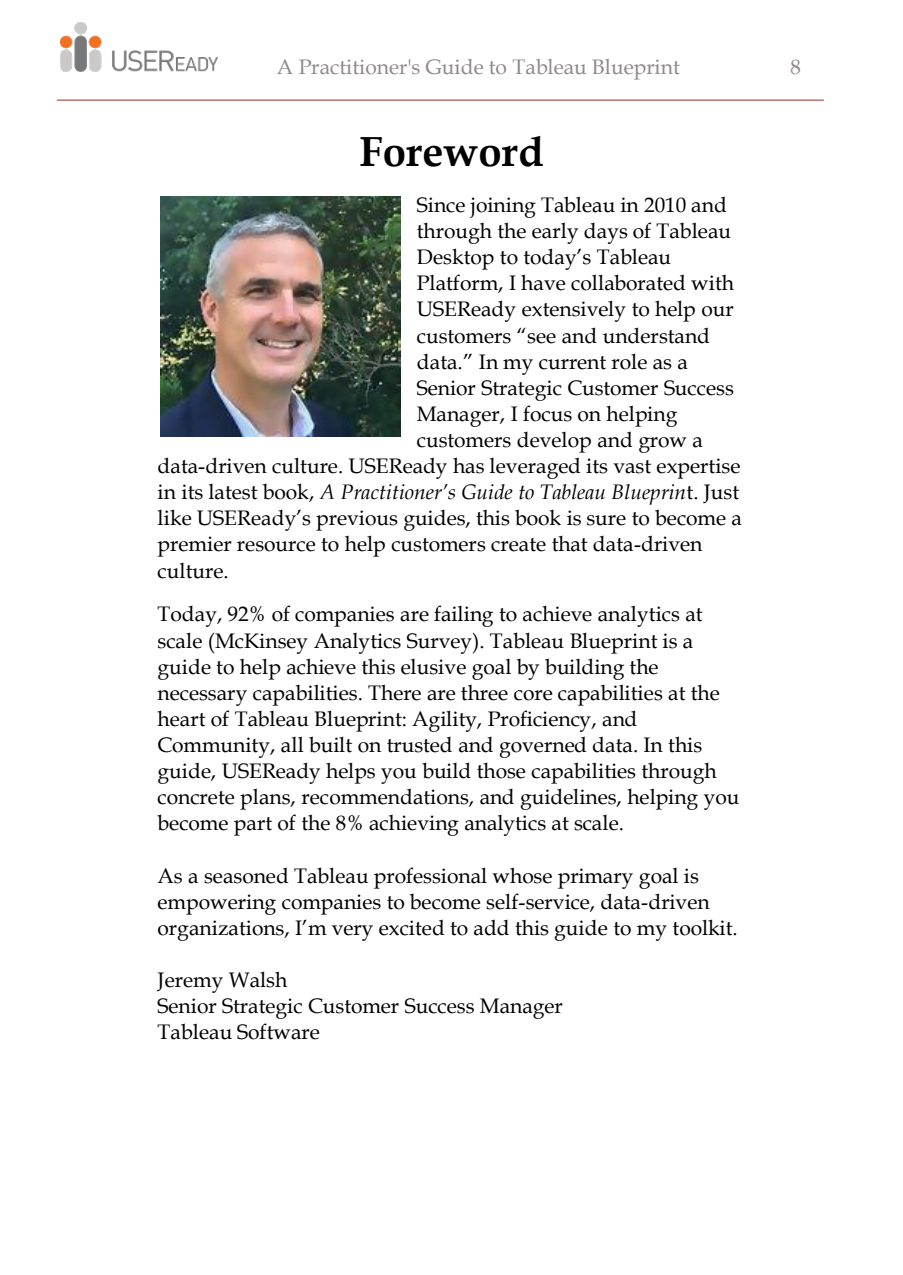
<style>
.page{position:relative;width:903px;height:1275px;background:#fff}
.page>*{position:absolute;margin:0;border:0;box-sizing:border-box;transform-origin:0 0}
.t1{font:700 42px "Book Antiqua";color:#000}
.t2{font:21px/26.1px "Book Antiqua";color:#000}
.t3{font:italic 21px "Book Antiqua";color:#000}
.t4{font:21px "Book Antiqua";color:#8f8989}
.s1{font-style:normal}
</style>
<div class="page">
<img style="left:60px;top:23px;width:158px;height:49px">
<hr style="left:57px;top:100px;width:767px;height:1px;background:#9b2d1f">
<img style="left:160px;top:196px;width:241px;height:241px">
<p class="t4" style="left:277px;top:52px;width:404px">A Practitioner's Guide to Tableau Blueprint</p>
<p class="t4" style="left:790px;top:52px;width:12px">8</p>
<h1 class="t1" style="left:359px;top:123px;width:186px">Foreword</h1>
<p class="t2" style="left:417px;top:192px;width:311px">Since joining Tableau in 2010 and</p>
<p class="t2" style="left:417px;top:218px;width:316px">through the early days of Tableau</p>
<p class="t2" style="left:417px;top:244px;width:256px">Desktop to today’s Tableau</p>
<p class="t2" style="left:417px;top:270px;width:319px">Platform, I have collaborated with</p>
<p class="t2" style="left:417px;top:296px;width:318px">USEReady extensively to help our</p>
<p class="t2" style="left:417px;top:322px;width:295px">customers “see and understand</p>
<p class="t2" style="left:417px;top:348px;width:273px">data.” In my current role as a</p>
<p class="t2" style="left:417px;top:374px;width:319px">Senior Strategic Customer Success</p>
<p class="t2" style="left:417px;top:400px;width:262px">Manager, I focus on helping</p>
<p class="t2" style="left:417px;top:426px;width:288px">customers develop and grow a</p>
<p class="t2" style="left:158px;top:452px;width:584px">data-driven culture. USEReady has leveraged its vast expertise</p>
<p class="t3" style="left:158px;top:477px;width:583px"><span class="s1">in its latest book,</span> A Practitioner’s Guide to Tableau Blueprin<span class="s1">t. Just</span></p>
<p class="t2" style="left:158px;top:505px;width:586px">like USEReady’s previous guides, this book is sure to become a</p>
<p class="t2" style="left:158px;top:531px;width:546px">premier resource to help customers create that data-driven</p>
<p class="t2" style="left:158px;top:557px;width:73px">culture.</p>
<p class="t2" style="left:158px;top:600px;width:583px">Today, 92% of companies are failing to achieve analytics at scale (McKinsey Analytics Survey). Tableau Blueprint is a guide to help achieve this elusive goal by building the necessary capabilities. There are three core capabilities at the heart of Tableau Blueprint: Agility, Proficiency, and Community, all built on trusted and governed data. In this guide, USEReady helps you build those capabilities through concrete plans, recommendations, and guidelines, helping you become part of the 8% achieving analytics at scale.</p>
<p class="t2" style="left:158px;top:862px;width:582px">As a seasoned Tableau professional whose primary goal is empowering companies to become self-service, data-driven organizations, I’m very excited to add this guide to my toolkit.</p>
<p class="t2" style="left:158px;top:966px;width:407px">Jeremy Walsh<br>Senior Strategic Customer Success Manager<br>Tableau Software</p>
</div>
